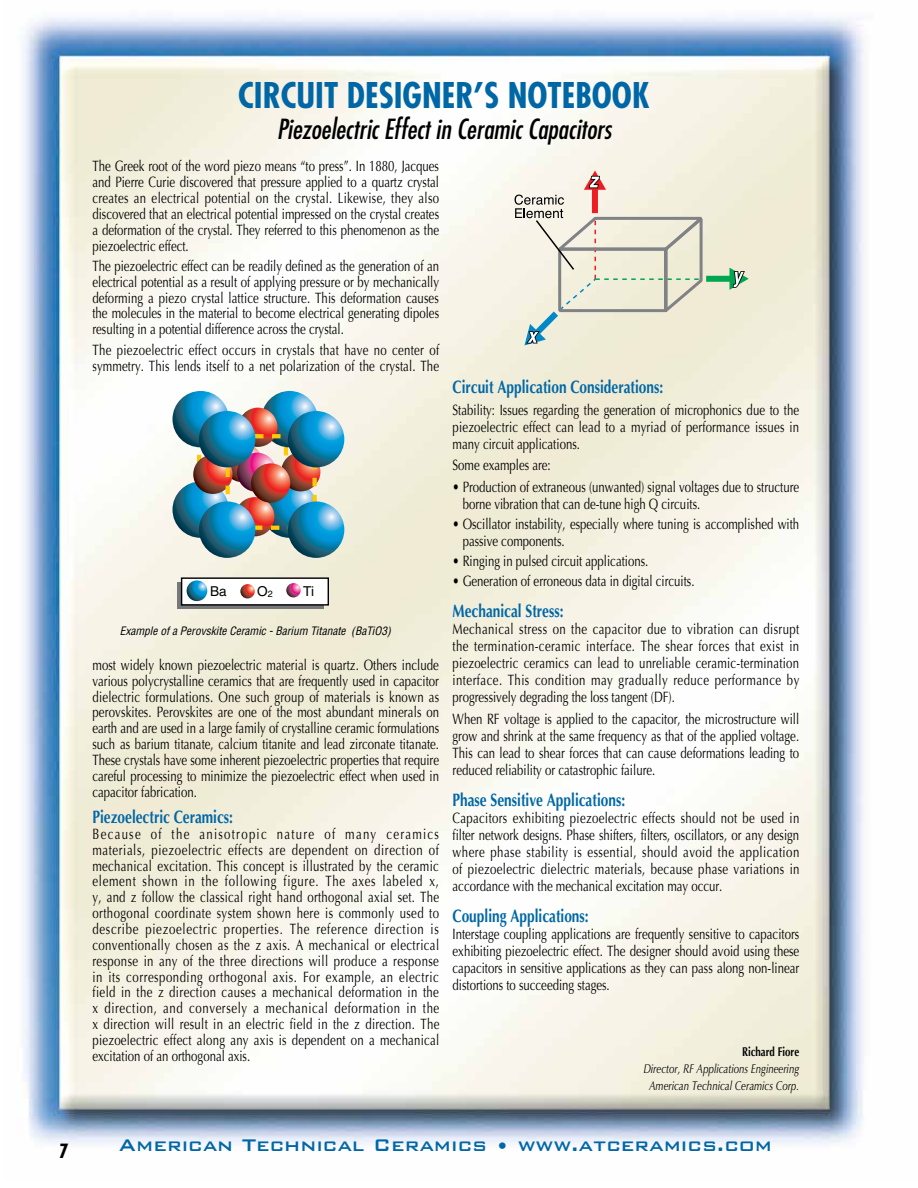
<style>
.page{position:relative;width:918px;height:1188px;background:#fff}
.page>*{position:absolute;margin:0;border:0;box-sizing:border-box;transform-origin:0 0}
.t1{font:700 condensed 34.5px "Futura Std";color:#0067a6}
.t2{font:italic condensed 27px "Futura Std";color:#000}
.t3{font:500 22.5px "Bank Gothic BT";color:#0067a6}
.t4{font:700 condensed 19.05px "Futura Std";color:#000}
.t5{font:700 18px "Optima";color:#0067a6;scale:.76 1}
.t6{font:15px/15.9px "Optima";letter-spacing:.02em;color:#000;text-align:justify;scale:.76 1}
.t7{font:15px/17.1px "Optima";color:#000;scale:.76 1}
.t8{font:15px "Optima";letter-spacing:.06em;color:#000;scale:.76 1}
.t9{font:15px "Optima";letter-spacing:.05em;color:#000;scale:.76 1}
.t10{font:15px "Optima";letter-spacing:.115em;color:#000;scale:.76 1}
.t11{font:13.65px "Helvetica LT Std";color:#000}
.t12{font:italic 12.75px/17.1px "Optima";color:#000;text-align:center;scale:.76 1}
.t13{font:700 12.75px "Optima";color:#000;scale:.76 1}
.t14{font:italic condensed 11.4px "Helvetica LT Std";color:#000}
.t15{font:9.15px "Helvetica LT Std";color:#000}
</style>
<div class="page">
<img style="left:23px;top:16px;width:842px;height:1129px">
<svg style="left:223px;top:443px;width:39px;height:39px"></svg>
<svg style="left:237px;top:453px;width:39px;height:39px"></svg>
<svg style="left:173px;top:391px;width:56px;height:56px;background:#2585ad"></svg>
<svg style="left:261px;top:391px;width:57px;height:56px"></svg>
<svg style="left:173px;top:481px;width:56px;height:57px;background:#207ea4"></svg>
<svg style="left:261px;top:481px;width:57px;height:57px"></svg>
<svg style="left:235px;top:497px;width:39px;height:39px"></svg>
<svg style="left:193px;top:455px;width:40px;height:39px"></svg>
<svg style="left:238px;top:408px;width:40px;height:39px"></svg>
<svg style="left:281px;top:452px;width:39px;height:39px"></svg>
<svg style="left:251px;top:463px;width:39px;height:40px"></svg>
<div style="left:226px;top:434px;width:91px;height:96px;border:4px dashed #ffc907"></div>
<svg style="left:199px;top:411px;width:56px;height:56px;background:#1e86b1"></svg>
<svg style="left:288px;top:411px;width:56px;height:56px;background:#1e86b1"></svg>
<svg style="left:199px;top:501px;width:56px;height:57px;background:#2086b1"></svg>
<svg style="left:288px;top:501px;width:56px;height:57px;background:#2187b1"></svg>
<div style="left:177px;top:582px;width:147px;height:27px;background:#77787b"></div>
<div style="left:182px;top:578px;width:146px;height:27px;background:#fff"></div>
<div style="left:181px;top:577px;width:148px;height:29px;border:1px solid #000"></div>
<svg style="left:187px;top:580px;width:20px;height:21px"></svg>
<svg style="left:240px;top:584px;width:15px;height:14px"></svg>
<svg style="left:286px;top:583px;width:15px;height:14px"></svg>
<svg style="left:515px;top:171px;width:234px;height:174px;background:#e5e3d2"></svg>
<p class="t4" style="left:59px;top:1139px;width:11px">7</p>
<h1 class="t1" style="left:238px;top:74px;width:413px">CIRCUIT DESIGNER S’ NOTEBOOK</h1>
<h2 class="t2" style="left:277px;top:113px;width:336px">Piezoelectric Effect in Ceramic Capacitors</h2>
<p class="t6" style="left:92px;top:158px;width:458px">The Greek root of the word piezo means “to press I n.” 1880, Jacques and Pierre Curie discovered that pressure applied to a quartz crystal creates an electrical potential on the crystal. Likewise, they also discovered that an electrical potential impressed on the crystal creates a deformation of the crystal. They referred to this phenomenon as the piezoelectric effect.</p>
<p class="t6" style="left:92px;top:258px;width:458px">The piezoelectric effect can be readily defined as the generation of an electrical potential as a result of applying pressure or by mechanically deforming a piezo crystal lattice structure. This deformation causes the molecules in the material to become electrical generating dipoles resulting in a potential difference across the crystal.</p>
<p class="t6" style="left:92px;top:342px;width:458px">The piezoelectric effect occurs in crystals that have no center of symmetry. This lends itself to a net polarization of the crystal. The</p>
<p class="t11" style="left:210px;top:583px;width:18px">Ba</p>
<p class="t11" style="left:257px;top:583px;width:12px">O</p>
<p class="t15" style="left:268px;top:589px;width:7px">2</p>
<p class="t11" style="left:303px;top:583px;width:13px">Ti</p>
<p class="t14" style="left:120px;top:623px;width:227px">Example of a Perovskite Ceramic - Barium Titanate</p>
<p class="t14" style="left:351px;top:623px;width:41px">(BaTiO (3</p>
<p class="t6" style="left:92px;top:657px;width:458px">most widely known piezoelectric material is quartz. Others include various polycrystalline ceramics that are frequently used in capacitor dielectric formulations. One such group of materials is known as perovskites. Perovskites are one of the most abundant minerals on earth and are used in a large family of crystalline ceramic formulations such as barium titanate, calcium titanite and lead zirconate titanate.<br>These crystals have some inherent piezoelectric properties that require careful processing to minimize the piezoelectric effect when used in capacitor fabrication.</p>
<p class="t5" style="left:92px;top:806px;width:187px">Piezoelectric Ceramics:</p>
<p class="t10" style="left:386px;top:825px;width:71px">ceramics</p>
<p class="t6" style="left:151px;top:826px;width:16px">of</p>
<p class="t6" style="left:324px;top:826px;width:16px">of</p>
<p class="t6" style="left:172px;top:826px;width:25px">the</p>
<p class="t10" style="left:199px;top:825px;width:90px">anisotropic</p>
<p class="t10" style="left:92px;top:825px;width:65px">Because</p>
<p class="t9" style="left:92px;top:841px;width:458px">materials, piezoelectric effects are dependent on direction of</p>
<p class="t6" style="left:92px;top:858px;width:457px">mechanical excitation. This concept is illustrated by the ceramic</p>
<p class="t6" style="left:429px;top:874px;width:14px">,x</p>
<p class="t6" style="left:277px;top:826px;width:51px">nature</p>
<p class="t6" style="left:345px;top:826px;width:42px">many</p>
<p class="t8" style="left:225px;top:873px;width:70px">following</p>
<p class="t6" style="left:283px;top:874px;width:48px">figure.</p>
<p class="t8" style="left:92px;top:873px;width:59px">element</p>
<p class="t6" style="left:92px;top:889px;width:458px">,y and z follow the classical right hand orthogonal axial set. The</p>
<p class="t6" style="left:92px;top:905px;width:458px">orthogonal coordinate system shown here is commonly used to</p>
<p class="t6" style="left:431px;top:921px;width:12px">is</p>
<p class="t6" style="left:143px;top:874px;width:48px">shown</p>
<p class="t6" style="left:202px;top:874px;width:23px">the</p>
<p class="t6" style="left:325px;top:874px;width:27px">The</p>
<p class="t8" style="left:382px;top:873px;width:54px">labeled</p>
<p class="t6" style="left:185px;top:874px;width:15px">in</p>
<p class="t6" style="left:352px;top:874px;width:33px">axes</p>
<p class="t8" style="left:316px;top:920px;width:69px">reference</p>
<p class="t6" style="left:92px;top:921px;width:458px;text-align:left">describe<br>conventionally chosen as the z axis A. mechanical or electrical response in any of the three directions will produce a response in its corresponding orthogonal axis. For example, an electric field in the z direction causes a mechanical deformation in the x direction, and conversely a mechanical deformation in the x direction will result in an electric field in the z direction. The piezoelectric effect along any axis is dependent on a mechanical excitation of an orthogonal axis.</p>
<p class="t8" style="left:145px;top:920px;width:96px">piezoelectric</p>
<p class="t6" style="left:290px;top:921px;width:28px">The</p>
<p class="t8" style="left:374px;top:920px;width:66px">direction</p>
<p class="t8" style="left:224px;top:920px;width:79px">properties.</p>
<p class="t5" style="left:453px;top:377px;width:279px">Circuit Application Considerations:</p>
<p class="t6" style="left:453px;top:401px;width:458px;line-height:17.1px">Stability: Issues regarding the generation of microphonics due to the piezoelectric effect can lead to a myriad of performance issues in many circuit applications.</p>
<p class="t7" style="left:453px;top:457px;width:131px">Some examples are:</p>
<p class="t7" style="left:463px;top:479px;width:444px;text-indent:-10px">• Production of extraneous (unwanted) signal voltages due to structure borne vibration that can de-tune high Q circuits.</p>
<p class="t7" style="left:463px;top:516px;width:444px;text-indent:-10px">• Oscillator instability, especially where tuning is accomplished with passive components.</p>
<p class="t7" style="left:453px;top:553px;width:259px">• Ringing in pulsed circuit applications.</p>
<p class="t7" style="left:453px;top:573px;width:320px">• Generation of erroneous data in digital circuits.</p>
<p class="t5" style="left:453px;top:600px;width:148px">Mechanical Stress:</p>
<p class="t6" style="left:453px;top:621px;width:458px;line-height:17.1px">Mechanical stress on the capacitor due to vibration can disrupt the termination-ceramic interface. The shear forces that exist in piezoelectric ceramics can lead to unreliable ceramic-termination interface. This condition may gradually reduce performance by progressively degrading the loss tangent (DF .(</p>
<p class="t6" style="left:453px;top:710px;width:458px;line-height:17.1px">When RF voltage is applied to the capacitor, the microstructure will grow and shrink at the same frequency as that of the applied voltage.<br>This can lead to shear forces that can cause deformations leading to reduced reliability or catastrophic failure.</p>
<p class="t5" style="left:453px;top:789px;width:229px">Phase Sensitive Applications:</p>
<p class="t6" style="left:453px;top:809px;width:458px;line-height:17.1px">Capacitors exhibiting piezoelectric effects should not be used in filter network designs. Phase shifters, filters, oscillators, or any design where phase stability is essential, should avoid the application of piezoelectric dielectric materials, because phase variations in accordance with the mechanical excitation may occur.</p>
<p class="t5" style="left:453px;top:905px;width:181px">Coupling Applications:</p>
<p class="t6" style="left:453px;top:925px;width:458px;line-height:17.1px">Interstage coupling applications are frequently sensitive to capacitors exhibiting piezoelectric effect. The designer should avoid using these capacitors in sensitive applications as they can pass along non-linear distortions to succeeding stages.</p>
<p class="t13" style="left:742px;top:1044px;width:77px">Richard Fiore</p>
<p class="t12" style="left:643px;top:1060px;width:206px">Director, RF Applications Engineering<br>American Technical Ceramics Corp.</p>
<h3 class="t3" style="left:119px;top:1133px;width:370px">American Technical Ceramics</h3>
<h3 class="t3" style="left:496px;top:1136px;width:15px">•</h3>
<h3 class="t3" style="left:518px;top:1133px;width:256px">www.atceramics.com</h3>
</div>
